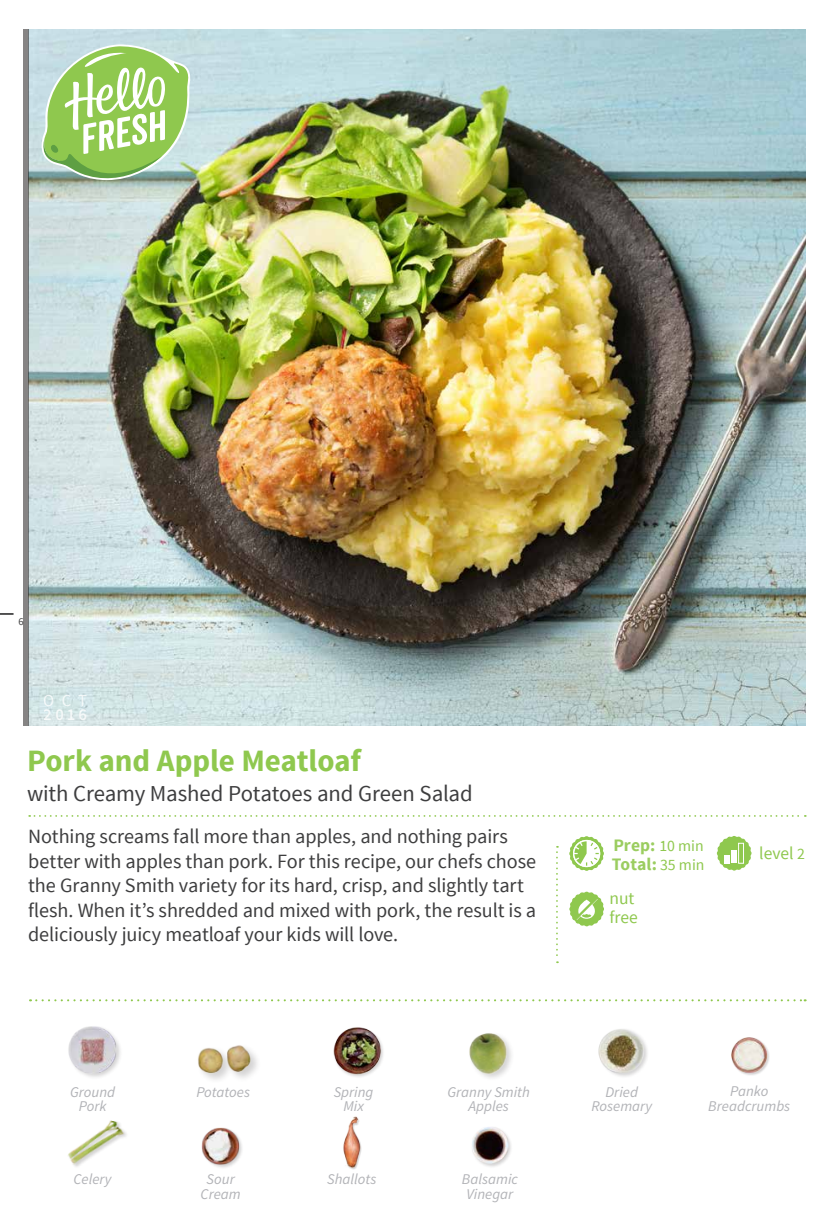
<style>
.page{position:relative;width:835px;height:1228px;background:#fff}
.page>*{position:absolute;margin:0;border:0;box-sizing:border-box;transform-origin:0 0}
.t1{font:700 30.97px "Source Sans Pro";letter-spacing:-.005em;color:#8fc84e}
.t2{font:22.75px "Source Sans Pro";letter-spacing:-.005em;color:#3e3e3f}
.t3{font:20.12px/24.5px "Source Sans Pro";letter-spacing:-.005em;color:#3e3e3f}
.t4{font:17.5px/18.6px "Source Sans Pro";color:#8fc84e}
.t5{font:700 17.5px/18.7px "Source Sans Pro";letter-spacing:.005em;color:#9bcd60}
.t6{font:600 16.62px "Source Sans Pro";color:#fff}
.t7{font:16.62px "Source Sans Pro";color:#fff}
.t8{font:15.75px "Source Sans Pro";color:#8fc84e}
.t9{font:italic 14.88px/14.3px "Source Sans Pro";color:#b2b3b7;text-align:center}
.t10{font:10.5px "Source Sans Pro";color:#3e3e3f}
.s1{font-size:15.75px}
</style>
<div class="page">
<img style="left:29px;top:29px;width:776px;height:696px">
<div style="left:197px;top:1043px;width:65px;height:41px;background:#231f20;opacity:.2"></div>
<img style="left:197px;top:1043px;width:58px;height:34px">
<svg style="left:556px;top:846px;width:2px;height:117px"></svg>
<svg style="left:29px;top:815px;width:777px;height:1px"></svg>
<svg style="left:0;top:613px;width:13px;height:1px"></svg>
<svg style="left:30px;top:999px;width:775px;height:2px"></svg>
<div style="left:23px;top:29px;width:6px;height:696px;background:#868484"></div>
<div style="left:68px;top:1025px;width:55px;height:54px;background:#231f20;opacity:.2"></div>
<img style="left:68px;top:1025px;width:50px;height:52px">
<div style="left:333px;top:1027px;width:53px;height:51px;background:#231f20;opacity:.2"></div>
<img style="left:333px;top:1027px;width:50px;height:48px">
<img style="left:201px;top:1127px;width:41px;height:41px">
<img style="left:472px;top:1127px;width:39px;height:40px">
<svg style="left:569px;top:891px;width:35px;height:35px"></svg>
<img style="left:598px;top:1029px;width:49px;height:48px">
<img style="left:68px;top:1120px;width:59px;height:47px">
<div style="left:344px;top:1116px;width:18px;height:53px;background:#231f20;opacity:.2"></div>
<img style="left:343px;top:1116px;width:19px;height:52px">
<img style="left:731px;top:1037px;width:38px;height:38px">
<div style="left:468px;top:1031px;width:47px;height:50px;background:#231f20;opacity:.2"></div>
<img style="left:468px;top:1031px;width:42px;height:43px">
<svg style="left:42px;top:44px;width:148px;height:136px"></svg>
<svg style="left:716px;top:836px;width:35px;height:34px"></svg>
<div style="left:738px;top:843px;width:6px;height:20px;border:1px solid #fff"></div>
<svg style="left:569px;top:836px;width:35px;height:34px"></svg>
<p class="t10" style="left:18px;top:615px;width:7px">6</p>
<p class="t7" style="left:44px;top:690px;width:45px">OCT</p>
<p class="t6" style="left:44px;top:704px;width:45px">2016</p>
<h1 class="t1" style="left:27px;top:740px;width:336px">Pork and Apple Meatloaf</h1>
<p class="t2" style="left:27px;top:778px;width:447px">with Creamy Mashed Potatoes and Green Salad</p>
<p class="t3" style="left:28px;top:824px;width:510px">Nothing screams fall more than apples, and nothing pairs better with apples than pork. For this recipe, our chefs chose the Granny Smith variety for its hard, crisp, and slightly tart flesh. When it’s shredded and mixed with pork, the result is a deliciously juicy meatloaf your kids will love.</p>
<p class="t5" style="left:612px;top:836px;width:47px">Prep:<br>Total:</p>
<p class="t8" style="left:659px;top:835px;width:46px">10 min</p>
<p class="t4" style="left:609px;top:889px;width:30px">nut free</p>
<p class="t8" style="left:660px;top:854px;width:46px">35 min</p>
<p class="t4" style="left:759px;top:843px;width:47px">level <span class="s1">2</span></p>
<p class="t9" style="left:70px;top:1084px;width:46px">Ground<br>Pork</p>
<p class="t9" style="left:708px;top:1083px;width:83px">Panko<br>Breadcrumbs</p>
<p class="t9" style="left:196px;top:1084px;width:55px">Potatoes</p>
<p class="t9" style="left:591px;top:1084px;width:62px">Dried<br>Rosemary</p>
<p class="t9" style="left:447px;top:1084px;width:84px">Granny Smith<br>Apples</p>
<p class="t9" style="left:334px;top:1084px;width:41px">Spring<br>Mix</p>
<p class="t9" style="left:73px;top:1171px;width:40px">Celery</p>
<p class="t9" style="left:327px;top:1171px;width:51px">Shallots</p>
<p class="t9" style="left:201px;top:1171px;width:42px">Sour<br>Cream</p>
<p class="t9" style="left:462px;top:1171px;width:58px">Balsamic<br>Vinegar</p>
</div>
